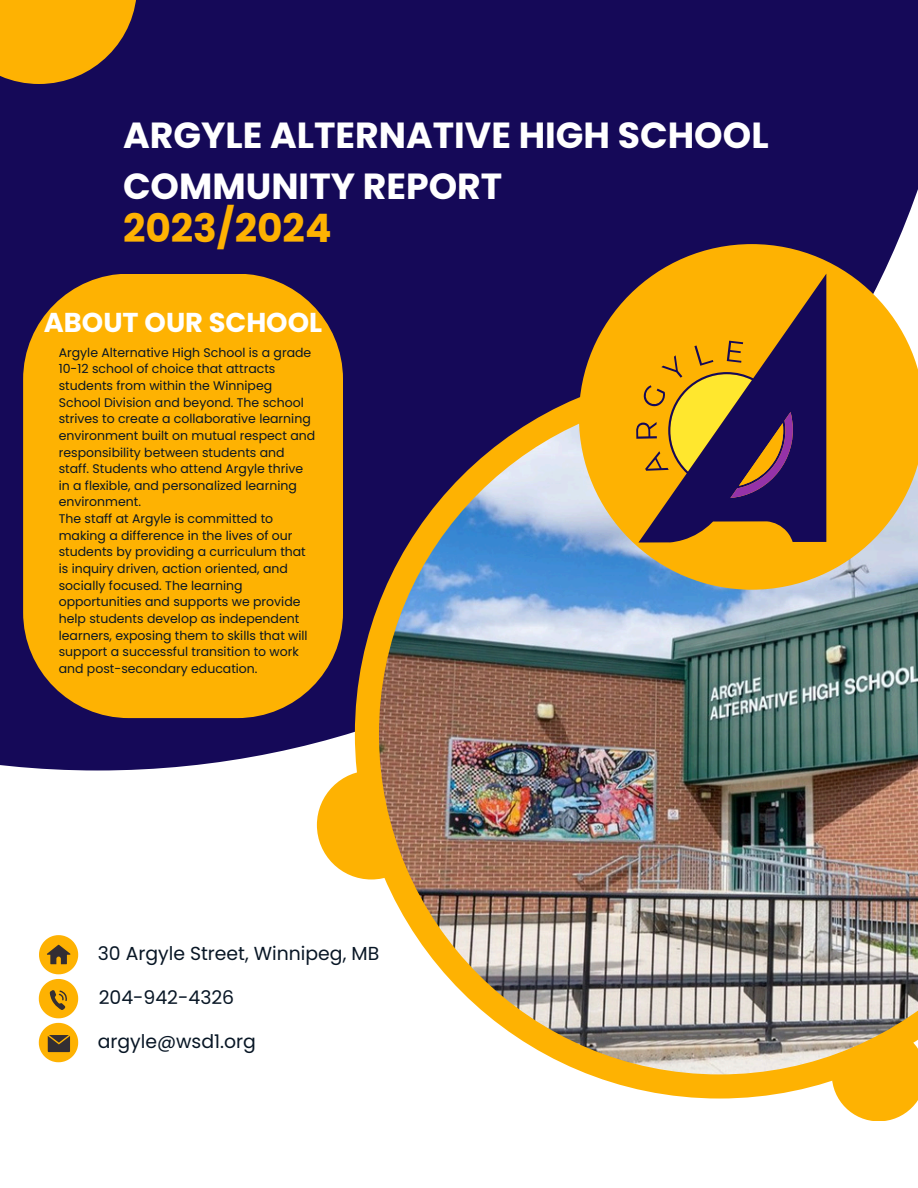
<style>
.page{position:relative;width:918px;height:1188px;background:#fff}
.page>*{position:absolute;margin:0;border:0;box-sizing:border-box;transform-origin:0 0}
.t1{font:700 39.15px "Poppins";color:#feb202}
.t2{font:700 36.3px/50.7px "Poppins";color:#fff}
.t3{font:700 27.3px "Poppins";color:#fff}
.t4{font:18.9px "Poppins";color:#081625}
.t5{font:12.45px/16.6px "Poppins";color:#081625}
</style>
<div class="page">
<div style="left:0;top:0;width:918px;height:771px;background:#150958"></div>
<svg style="left:355px;top:603px;width:477px;height:496px"></svg>
<svg style="left:0;top:0;width:136px;height:84px;fill:#feb202"></svg>
<div style="left:317px;top:771px;width:109px;height:109px;background:#feb202;border-radius:50%"></div>
<svg style="left:832px;top:1074px;width:86px;height:47px"></svg>
<img style="left:379px;top:397px;width:539px;height:677px">
<svg style="left:579px;top:244px;width:339px;height:346px;fill:#feb202"></svg>
<div style="left:23px;top:274px;width:320px;height:444px;background:#feb202;border-radius:106px"></div>
<svg style="left:638px;top:274px;width:188px;height:269px;fill:#feb202"></svg>
<svg style="left:636px;top:341px;width:157px;height:158px"></svg>
<svg style="left:39px;top:935px;width:39px;height:127px"></svg>
<h2 class="t2" style="left:123px;top:110px;width:647px">ARGYLE ALTERNATIVE HIGH SCHOOL<br>COMMUNITY REPORT</h2>
<p class="t1" style="left:123px;top:201px;width:210px">2023/2024</p>
<h4 class="t3" style="left:44px;top:303px;width:280px">ABOUT OUR SCHOOL</h4>
<h3 class="t5" style="left:59px;top:344px;width:258px">Argyle Alternative High School is a grade 10-12 school of choice that attracts students from within the Winnipeg School Division and beyond. The school strives to create a collaborative learning environment built on mutual respect and responsibility between students and staff. Students who attend Argyle thrive in a flexible, and personalized learning environment.</h3>
<p class="t5" style="left:59px;top:510px;width:250px">The staff at Argyle is committed to making a difference in the lives of our students by providing a curriculum that is inquiry driven, action oriented, and socially focused. The learning opportunities and supports we provide help students develop as independent learners, exposing them to skills that will support a successful transition to work and post-secondary education.</p>
<p class="t4" style="left:98px;top:940px;width:283px">30 Argyle Street, Winnipeg, MB</p>
<p class="t4" style="left:99px;top:984px;width:137px">204-942-4326</p>
<p class="t4" style="left:98px;top:1028px;width:160px">argyle@wsd1.org</p>
</div>
